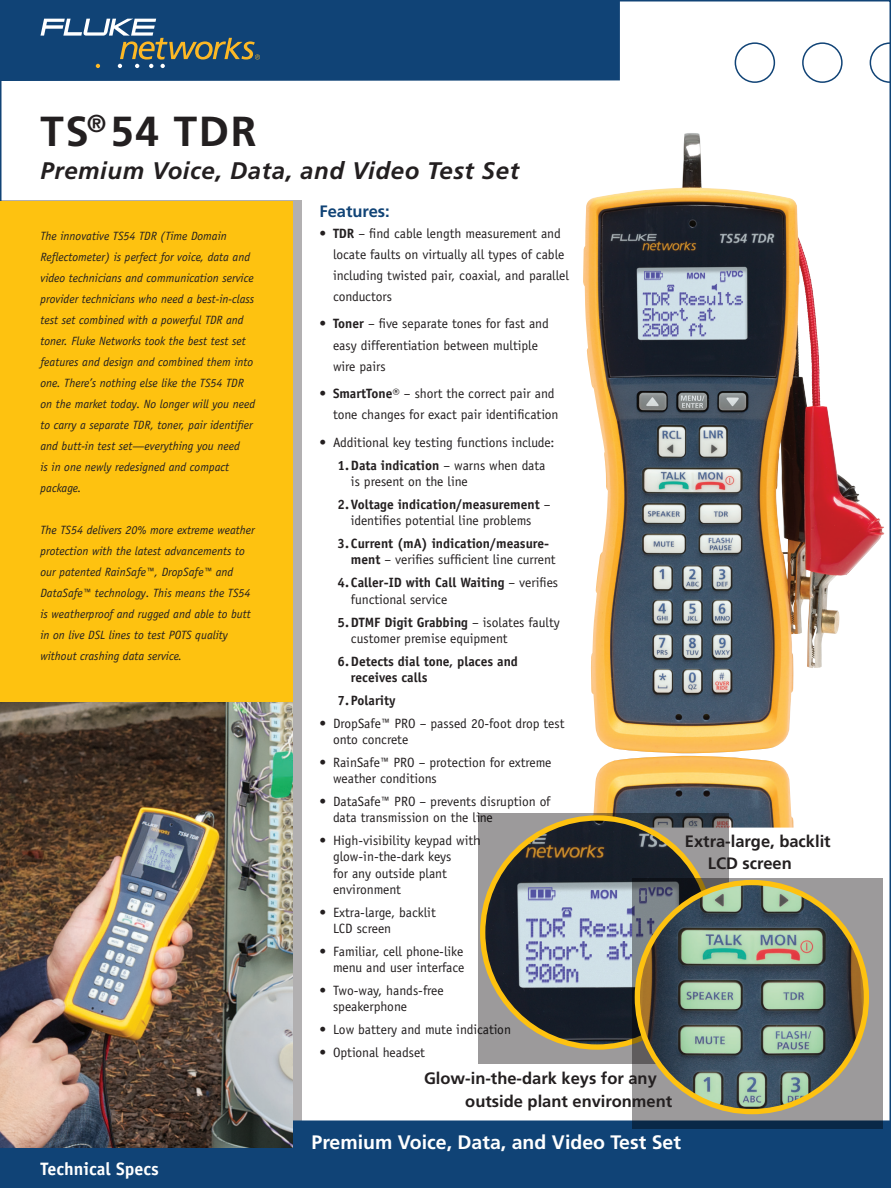
<style>
.page{position:relative;width:891px;height:1188px;background:#fff}
.page>*{position:absolute;margin:0;border:0;box-sizing:border-box;transform-origin:0 0}
.t1{font:700 42px "Frutiger";letter-spacing:.04em;color:#231f20}
.t2{font:italic 700 24px "Frutiger";letter-spacing:.025em;color:#231f20}
.t3{font:700 19.5px "Frutiger";color:#fff}
.t4{font:700 18px "Officina Sans";color:#fff}
.t5{font:700 16.5px/22.5px "Frutiger";color:#231f20}
.t6{font:700 16.5px "Frutiger";color:#104376}
.t7{font:13.5px/16.2px "Officina Sans";color:#231f20}
.t8{font:700 13.5px/16.2px "Officina Sans";color:#231f20}
.t9{font:italic 12px/21px "Officina Sans";color:#231f20}
.s1{font-weight:700}
.s2{font-weight:400}
</style>
<div class="page">
<div style="left:0;top:200px;width:301px;height:957px;background:#231f20;opacity:.35"></div>
<div style="left:3px;top:1120px;width:885px;height:65px;background:#104376"></div>
<div style="left:3px;top:3px;width:617px;height:78px;background:#104376"></div>
<svg style="left:41px;top:19px;width:219px;height:49px;background:#3a5d79"></svg>
<div style="left:735px;top:42px;width:40px;height:41px;border:2px solid #104376;border-radius:50%"></div>
<div style="left:802px;top:42px;width:41px;height:41px;border:2px solid #104376;border-radius:50%"></div>
<svg style="left:870px;top:42px;width:18px;height:41px"></svg>
<img style="left:583px;top:134px;width:301px;height:619px">
<img style="left:593px;top:756px;width:201px;height:72px">
<div style="left:0;top:201px;width:292px;height:947px;background:#fec210"></div>
<img style="left:0;top:702px;width:292px;height:446px">
<div style="left:478px;top:813px;width:251px;height:251px;background:#231f20;opacity:.45"></div>
<img style="left:483px;top:818px;width:229px;height:229px;border-radius:115px">
<div style="left:633px;top:878px;width:250px;height:250px;background:#231f20;opacity:.45"></div>
<img style="left:637px;top:883px;width:229px;height:229px;border-radius:115px">
<div style="left:635px;top:880px;width:234px;height:234px;border:5px solid #fec210;border-radius:50%"></div>
<h1 class="t1" style="left:41px;top:106px;width:218px">TS<sup>®</sup> 54 TDR</h1>
<h2 class="t2" style="left:40px;top:156px;width:480px">Premium Voice, Data, and Video Test Set</h2>
<p class="t9" style="left:40px;top:226px;width:216px">The innovative TS54 TDR (Time Domain Reflectometer) is perfect for voice, data and video technicians and communication service provider technicians who need a best-in-class test set combined with a powerful TDR and toner. Fluke Networks took the best test set features and design and combined them into one. There’s nothing else like the TS54 TDR on the market today. No longer will you need to carry a separate TDR, toner, pair identifier and butt-in test set—everything you need<br>is in one newly redesigned and compact package.</p>
<p class="t9" style="left:40px;top:520px;width:216px">The TS54 delivers 20% more extreme weather protection with the latest advancements to our patented RainSafe™, DropSafe™ and DataSafe™ technology. This means the TS54 is weatherproof and rugged and able to butt in on live DSL lines to test POTS quality without crashing data service.</p>
<p class="t6" style="left:319px;top:201px;width:72px">Features:</p>
<p class="t7" style="left:333px;top:223px;width:238px;line-height:21px;text-indent:-14px"><span class="s1">• TDR</span> – find cable length measurement and locate faults on virtually all types of cable including twisted pair, coaxial, and parallel conductors</p>
<p class="t7" style="left:333px;top:313px;width:217px;line-height:21px;text-indent:-13px"><span class="s1">• Toner</span> – five separate tones for fast and easy differentiation between multiple wire pairs</p>
<p class="t7" style="left:333px;top:383px;width:227px;line-height:21px;text-indent:-14px"><span class="s1">• SmartTone</span>® – short the correct pair and tone changes for exact pair identification</p>
<p class="t7" style="left:337px;top:431px;width:219px;line-height:23px;text-indent:-18px">• Additional key testing functions include:<br><span class="s1">1.Data indication</span> – warns when data</p>
<p class="t7" style="left:351px;top:474px;width:118px">is present on the line</p>
<p class="t7" style="left:337px;top:496px;width:215px;text-align:center"><span class="s1">2. Voltage indication/measurement</span> – identifies potential line problems</p>
<p class="t8" style="left:351px;top:535px;width:206px;text-indent:-14px">3. Current (mA) indication/measure&shy;ment <span class="s2">– verifies sufficient line current</span></p>
<p class="t8" style="left:351px;top:575px;width:209px;text-indent:-14px">4. Caller-ID with Call Waiting <span class="s2">– verifies functional service</span></p>
<p class="t7" style="left:351px;top:614px;width:210px;text-indent:-14px"><span class="s1">5.DTMF Digit Grabbing</span> – isolates faulty customer premise equipment</p>
<p class="t8" style="left:351px;top:653px;width:168px;text-indent:-14px">6.Detects dial tone, places and receives calls</p>
<p class="t8" style="left:337px;top:692px;width:60px">7. Polarity</p>
<p class="t7" style="left:333px;top:715px;width:233px;text-indent:-14px">• DropSafe™ PRO – passed 20-foot drop test onto concrete</p>
<p class="t7" style="left:333px;top:754px;width:220px;text-indent:-14px">• RainSafe™ PRO – protection for extreme weather conditions</p>
<p class="t7" style="left:333px;top:793px;width:219px;text-indent:-14px">• DataSafe™ PRO – prevents disruption of data transmission on the line</p>
<p class="t7" style="left:333px;top:833px;width:149px;text-indent:-13px">• High-visibility keypad with glow-in-the-dark keys<br>for any outside plant environment</p>
<p class="t7" style="left:333px;top:904px;width:104px;text-indent:-13px">• Extra-large, backlit<br>LCD screen</p>
<p class="t7" style="left:320px;top:943px;width:147px;text-align:right">• Familiar, cell phone-like menu and user interface</p>
<p class="t7" style="left:333px;top:982px;width:112px;text-indent:-14px">• Two-way, hands-free speakerphone</p>
<p class="t7" style="left:320px;top:1022px;width:193px">• Low battery and mute indication</p>
<p class="t7" style="left:320px;top:1045px;width:107px">• Optional headset</p>
<p class="t5" style="left:465px;top:1067px;width:208px;text-indent:-41px">Glow-in-the-dark keys for any outside plant environment</p>
<p class="t5" style="left:708px;top:830px;width:124px;text-indent:-23px">Extra-large, backlit<br>LCD screen</p>
<h3 class="t4" style="left:40px;top:1157px;width:120px">Technical Specs</h3>
<h3 class="t3" style="left:312px;top:1131px;width:371px">Premium Voice, Data, and Video Test Set</h3>
</div>
